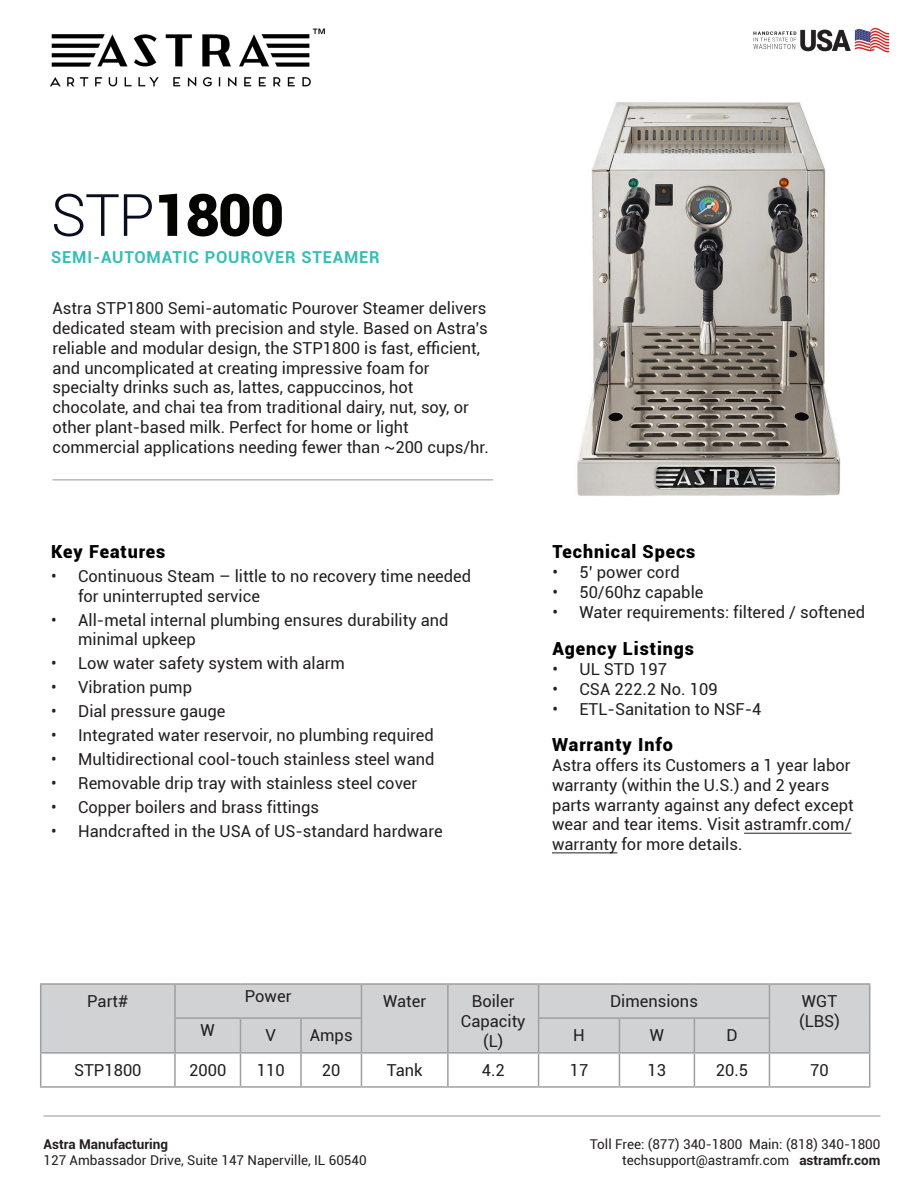
<style>
.page{position:relative;width:918px;height:1188px;background:#fff}
.page>*{position:absolute;margin:0;border:0;box-sizing:border-box;transform-origin:0 0}
.t1{font:900 58.5px "Roboto";color:#040503}
.t2{font:900 18px "Roboto";letter-spacing:.05em;color:#000}
.t3{font:16.5px/19.8px "Roboto";color:#231f20}
.t4{font:700 16.5px "Roboto";letter-spacing:.05em;color:#36beb5}
.t5{font:13.5px/16.2px "Roboto";color:#231f20;text-align:right}
.t6{font:700 13.5px "Roboto";color:#231f20}
.s1{font-weight:300;color:#0a0d21}
.s2{font-weight:700}
</style>
<div class="page">
<hr style="left:552px;top:852px;width:65px;height:1px;background:#231f20">
<hr style="left:744px;top:833px;width:108px;height:1px;background:#231f20">
<div style="left:41px;top:985px;width:828px;height:67px;background:#d1d2d4"></div>
<hr style="left:40px;top:983px;width:135px;height:2px;background:#9d9fa2">
<hr style="left:40px;top:985px;width:1px;height:33px;background:#9d9fa2">
<hr style="left:175px;top:983px;width:66px;height:2px;background:#9d9fa2">
<hr style="left:174px;top:985px;width:2px;height:32px;background:#9d9fa2">
<hr style="left:241px;top:983px;width:60px;height:2px;background:#9d9fa2">
<hr style="left:301px;top:983px;width:60px;height:2px;background:#9d9fa2">
<hr style="left:361px;top:983px;width:87px;height:2px;background:#9d9fa2">
<hr style="left:361px;top:985px;width:1px;height:32px;background:#9d9fa2">
<hr style="left:448px;top:983px;width:91px;height:2px;background:#9d9fa2">
<hr style="left:447px;top:985px;width:2px;height:33px;background:#9d9fa2">
<hr style="left:539px;top:983px;width:80px;height:2px;background:#9d9fa2">
<hr style="left:538px;top:985px;width:1px;height:32px;background:#9d9fa2">
<hr style="left:619px;top:983px;width:75px;height:2px;background:#9d9fa2">
<hr style="left:694px;top:983px;width:75px;height:2px;background:#9d9fa2">
<hr style="left:769px;top:983px;width:101px;height:2px;background:#9d9fa2">
<hr style="left:769px;top:985px;width:1px;height:32px;background:#9d9fa2">
<hr style="left:869px;top:985px;width:1px;height:33px;background:#9d9fa2">
<hr style="left:40px;top:1018px;width:1px;height:34px;background:#9d9fa2">
<hr style="left:174px;top:1017px;width:67px;height:2px;background:#9d9fa2">
<hr style="left:174px;top:1019px;width:2px;height:33px;background:#9d9fa2">
<hr style="left:241px;top:1017px;width:60px;height:2px;background:#9d9fa2">
<hr style="left:240px;top:1019px;width:1px;height:33px;background:#9d9fa2">
<hr style="left:301px;top:1017px;width:61px;height:2px;background:#9d9fa2">
<hr style="left:300px;top:1019px;width:2px;height:33px;background:#9d9fa2">
<hr style="left:361px;top:1019px;width:1px;height:33px;background:#9d9fa2">
<hr style="left:447px;top:1018px;width:2px;height:34px;background:#9d9fa2">
<hr style="left:538px;top:1017px;width:81px;height:2px;background:#9d9fa2">
<hr style="left:538px;top:1019px;width:1px;height:33px;background:#9d9fa2">
<hr style="left:619px;top:1017px;width:75px;height:2px;background:#9d9fa2">
<hr style="left:619px;top:1019px;width:1px;height:33px;background:#9d9fa2">
<hr style="left:694px;top:1017px;width:76px;height:2px;background:#9d9fa2">
<hr style="left:694px;top:1019px;width:1px;height:33px;background:#9d9fa2">
<hr style="left:769px;top:1019px;width:1px;height:33px;background:#9d9fa2">
<hr style="left:869px;top:1018px;width:1px;height:34px;background:#9d9fa2">
<hr style="left:40px;top:1052px;width:135px;height:2px;background:#9d9fa2">
<hr style="left:40px;top:1054px;width:1px;height:32px;background:#9d9fa2">
<hr style="left:175px;top:1052px;width:66px;height:2px;background:#9d9fa2">
<hr style="left:174px;top:1054px;width:2px;height:32px;background:#9d9fa2">
<hr style="left:241px;top:1052px;width:60px;height:2px;background:#9d9fa2">
<hr style="left:240px;top:1054px;width:1px;height:32px;background:#9d9fa2">
<hr style="left:301px;top:1052px;width:60px;height:2px;background:#9d9fa2">
<hr style="left:300px;top:1054px;width:2px;height:32px;background:#9d9fa2">
<hr style="left:361px;top:1052px;width:87px;height:2px;background:#9d9fa2">
<hr style="left:361px;top:1054px;width:1px;height:32px;background:#9d9fa2">
<hr style="left:448px;top:1052px;width:91px;height:2px;background:#9d9fa2">
<hr style="left:447px;top:1054px;width:2px;height:32px;background:#9d9fa2">
<hr style="left:539px;top:1052px;width:80px;height:2px;background:#9d9fa2">
<hr style="left:538px;top:1054px;width:1px;height:32px;background:#9d9fa2">
<hr style="left:619px;top:1052px;width:75px;height:2px;background:#9d9fa2">
<hr style="left:619px;top:1054px;width:1px;height:32px;background:#9d9fa2">
<hr style="left:694px;top:1052px;width:75px;height:2px;background:#9d9fa2">
<hr style="left:694px;top:1054px;width:1px;height:32px;background:#9d9fa2">
<hr style="left:769px;top:1052px;width:101px;height:2px;background:#9d9fa2">
<hr style="left:769px;top:1054px;width:1px;height:32px;background:#9d9fa2">
<hr style="left:869px;top:1054px;width:1px;height:32px;background:#9d9fa2">
<hr style="left:40px;top:1086px;width:135px;height:2px;background:#9d9fa2">
<hr style="left:175px;top:1086px;width:66px;height:2px;background:#9d9fa2">
<hr style="left:241px;top:1086px;width:60px;height:2px;background:#9d9fa2">
<hr style="left:301px;top:1086px;width:60px;height:2px;background:#9d9fa2">
<hr style="left:361px;top:1086px;width:87px;height:2px;background:#9d9fa2">
<hr style="left:448px;top:1086px;width:91px;height:2px;background:#9d9fa2">
<hr style="left:539px;top:1086px;width:80px;height:2px;background:#9d9fa2">
<hr style="left:619px;top:1086px;width:75px;height:2px;background:#9d9fa2">
<hr style="left:694px;top:1086px;width:75px;height:2px;background:#9d9fa2">
<hr style="left:769px;top:1086px;width:101px;height:2px;background:#9d9fa2">
<img style="left:49px;top:28px;width:276px;height:59px">
<hr style="left:52px;top:480px;width:441px;height:1px;background:#939598">
<hr style="left:44px;top:1116px;width:836px;height:1px;background:#939598">
<img style="left:753px;top:27px;width:137px;height:26px">
<img style="left:577px;top:102px;width:263px;height:394px">
<h1 class="t1" style="left:51px;top:174px;width:235px"><span class="s1">STP</span>1800</h1>
<p class="t4" style="left:51px;top:245px;width:330px">SEMI-AUTOMATIC POUROVER STEAMER</p>
<p class="t3" style="left:52px;top:298px;width:438px">Astra STP1800 Semi-automatic Pourover Steamer delivers dedicated steam with precision and style. Based on Astra’s reliable and modular design, the STP1800 is fast, efficient, and uncomplicated at creating impressive foam for specialty drinks such as, lattes, cappuccinos, hot chocolate, and chai tea from traditional dairy, nut, soy, or other plant-based milk. Perfect for home or light commercial applications needing fewer than ~200 cups/hr.</p>
<p class="t2" style="left:51px;top:539px;width:116px">Key Features</p>
<p class="t3" style="left:78px;top:565px;width:395px;text-indent:-27px">• Continuous Steam – little to no recovery time needed for uninterrupted service</p>
<p class="t3" style="left:78px;top:609px;width:372px;text-indent:-27px">• All-metal internal plumbing ensures durability and minimal upkeep</p>
<p class="t3" style="left:51px;top:653px;width:295px">• Low water safety system with alarm</p>
<p class="t3" style="left:51px;top:677px;width:142px">• Vibration pump</p>
<p class="t3" style="left:51px;top:701px;width:176px">• Dial pressure gauge</p>
<p class="t3" style="left:51px;top:725px;width:384px">• Integrated water reservoir, no plumbing required</p>
<p class="t3" style="left:51px;top:749px;width:385px">• Multidirectional cool-touch stainless steel wand</p>
<p class="t3" style="left:51px;top:773px;width:368px">• Removable drip tray with stainless steel cover</p>
<p class="t3" style="left:51px;top:797px;width:270px">• Copper boilers and brass fittings</p>
<p class="t3" style="left:51px;top:821px;width:393px">• Handcrafted in the USA of US-standard hardware</p>
<p class="t2" style="left:552px;top:539px;width:145px">Technical Specs</p>
<p class="t3" style="left:552px;top:562px;width:129px">• 5’ power cord</p>
<p class="t3" style="left:552px;top:582px;width:153px">• 50/60hz capable</p>
<p class="t3" style="left:552px;top:601px;width:314px">• Water requirements: filtered / softened</p>
<p class="t2" style="left:553px;top:636px;width:143px">Agency Listings</p>
<p class="t3" style="left:553px;top:659px;width:116px">• UL STD 197</p>
<p class="t3" style="left:553px;top:679px;width:167px">• CSA 222.2 No. 109</p>
<p class="t3" style="left:553px;top:698px;width:210px">• ETL-Sanitation to NSF-4</p>
<p class="t2" style="left:552px;top:732px;width:122px">Warranty Info</p>
<p class="t3" style="left:552px;top:755px;width:303px">Astra offers its Customers a 1 year labor warranty (within the U.S.) and 2 years parts warranty against any defect except wear and tear items. Visit astramfr.com/ warranty for more details.</p>
<p class="t3" style="left:87px;top:991px;width:43px">Part#</p>
<p class="t3" style="left:245px;top:986px;width:48px">Power</p>
<p class="t3" style="left:383px;top:991px;width:44px">Water</p>
<p class="t3" style="left:461px;top:991px;width:66px;text-align:center">Boiler<br>Capacity (L)</p>
<p class="t3" style="left:610px;top:991px;width:89px">Dimensions</p>
<p class="t3" style="left:799px;top:991px;width:42px">WGT (LBS)</p>
<p class="t3" style="left:201px;top:1020px;width:16px">W</p>
<p class="t3" style="left:266px;top:1025px;width:12px">V</p>
<p class="t3" style="left:310px;top:1025px;width:44px">Amps</p>
<p class="t3" style="left:573px;top:1025px;width:13px">H</p>
<p class="t3" style="left:650px;top:1025px;width:16px">W</p>
<p class="t3" style="left:726px;top:1025px;width:13px">D</p>
<p class="t3" style="left:74px;top:1060px;width:69px">STP1800</p>
<p class="t3" style="left:189px;top:1060px;width:39px">2000</p>
<p class="t3" style="left:257px;top:1060px;width:29px">110</p>
<p class="t3" style="left:322px;top:1060px;width:20px">20</p>
<p class="t3" style="left:387px;top:1060px;width:37px">Tank</p>
<p class="t3" style="left:482px;top:1060px;width:25px">4.2</p>
<p class="t3" style="left:570px;top:1060px;width:20px">17</p>
<p class="t3" style="left:648px;top:1060px;width:20px">13</p>
<p class="t3" style="left:716px;top:1060px;width:34px">20.5</p>
<p class="t3" style="left:810px;top:1060px;width:20px">70</p>
<p class="t6" style="left:44px;top:1135px;width:126px">Astra Manufacturing</p>
<p class="t5" style="left:44px;top:1152px;width:325px">127 Ambassador Drive, Suite 147 Naperville, IL 60540</p>
<p class="t5" style="left:590px;top:1136px;width:292px">Toll Free: (877) 340-1800 Main: (818) 340-1800 techsupport@astramfr.com <span class="s2">astramfr.com</span></p>
</div>
